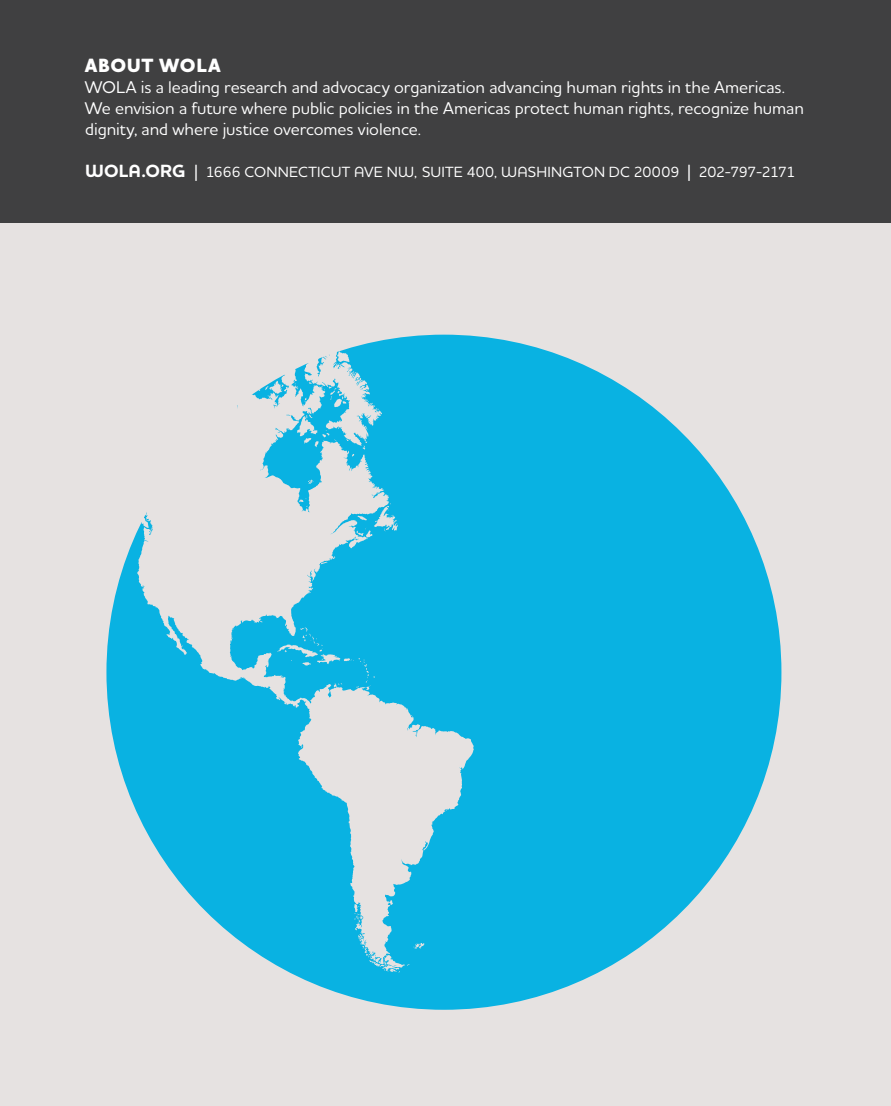
<style>
.page{position:relative;width:891px;height:1106px;background:#fff}
.page>*{position:absolute;margin:0;border:0;box-sizing:border-box;transform-origin:0 0}
.t1{font:800 19.5px "Houschka Alt Pro";letter-spacing:.03em;color:#fff}
.t2{font:500 17.25px/21px "Houschka Alt Pro";letter-spacing:-.005em;color:#fff}
.t3{font:500 15px "Houschka Pro";letter-spacing:.01em;color:#fff}
.s1{font-weight:700;font-size:18px}
.s2{font-size:18px}
</style>
<div class="page">
<div style="left:0;top:222px;width:891px;height:884px;background:#e6e2e1"></div>
<div style="left:0;top:0;width:891px;height:222px;background:#404041"></div>
<div style="left:106px;top:335px;width:675px;height:674px;background:#09b2e2;border-radius:50%"></div>
<svg style="left:106px;top:334px;width:368px;height:639px"></svg>
<p class="t1" style="left:85px;top:54px;width:137px">ABOUT WOLA</p>
<p class="t2" style="left:85px;top:76px;width:720px">WOLA is a leading research and advocacy organization advancing human rights in the Americas.<br>We envision a future where public policies in the Americas protect human rights, recognize human dignity, and where justice overcomes violence.</p>
<p class="t3" style="left:85px;top:167px;width:712px"><span class="s1">WOLA.ORG</span> <span class="s2">|</span> 1666 CONNECTICUT AVE NW, SUITE 400, WASHINGTON DC 20009 <span class="s2">|</span> 202-797-2171</p>
</div>
